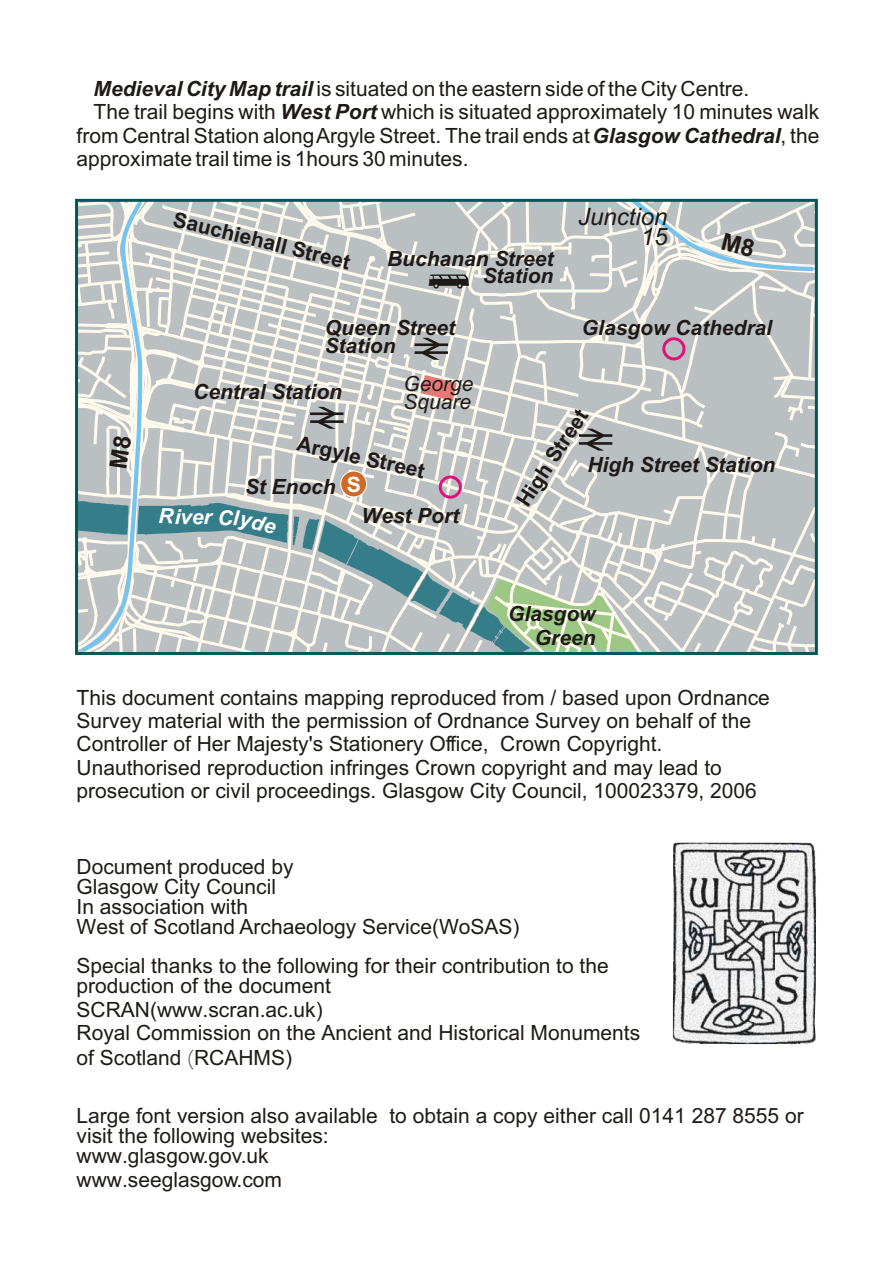
<style>
.page{position:relative;width:894px;height:1263px;background:#fff}
.page>*{position:absolute;margin:0;border:0;box-sizing:border-box;transform-origin:0 0}
.t1{font:italic 24px/20.1px "Arial";color:#1f1a17;text-align:right}
.t2{font:21px/20px "Arial";color:#1f1a17}
.t3{font:italic 700 21px/17.5px "Arial";color:#1f1a17;text-align:right}
.t4{font:700 21px "Arial";color:#1f1a17}
.t5{font:italic 21px/17.5px "Arial";color:#1f1a17}
.t6{font:italic 700 21px "Arial";color:#fff}
.s1{font-weight:700;font-style:italic}
.s2{font-style:normal;font-size:21.3px;color:#fff}
.s3{font-family:"Schneidler Lt BT";color:#4a423d}
</style>
<div class="page">
<img style="left:673px;top:843px;width:143px;height:201px">
<svg style="left:75px;top:198px;width:743px;height:457px;background:#bfc7c6"></svg>
<p class="t2" style="left:94px;top:80px;width:657px"><span class="s1">Medieval City Map trail</span> is situated on the eastern side of the City Centre.</p>
<p class="t2" style="left:94px;top:104px;width:727px">The trail begins with <span class="s1">West Port</span> which is situated approximately 10 minutes walk</p>
<p class="t2" style="left:77px;top:127px;width:744px">from Central Station along Argyle Street. The trail ends at <span class="s1">Glasgow Cathedral</span>, the</p>
<p class="t2" style="left:77px;top:151px;width:394px">approximate trail time is 1hours 30 minutes.</p>
<p class="t4" style="left:176px;top:211px;width:183px;rotate:14deg">Sauchiehall Street</p>
<p class="t3" style="left:387px;top:251px;width:168px">Buchanan Street<br>Station</p>
<p class="t3" style="left:325px;top:321px;width:132px;text-align:left">Queen Street<br>Station</p>
<p class="t1" style="left:578px;top:209px;width:91px">Junction<br>15</p>
<p class="t3" style="left:582px;top:321px;width:192px">Glasgow Cathedral</p>
<p class="t3" style="left:193px;top:385px;width:150px">Central Station</p>
<p class="t5" style="left:403px;top:377px;width:72px">George<br>Square</p>
<p class="t6" style="left:159px;top:508px;width:76px;rotate:2deg">River C</p>
<p class="t4" style="left:299px;top:436px;width:132px;rotate:12deg">Argyle Street</p>
<p class="t3" style="left:245px;top:480px;width:117px">St Enoch <span class="s2">S</span></p>
<p class="t3" style="left:362px;top:509px;width:99px">West Port</p>
<p class="t4" style="left:515px;top:500px;width:113px;rotate:-57deg">High Street</p>
<p class="t3" style="left:587px;top:458px;width:190px">High Street Station</p>
<p class="t3" style="left:508px;top:604px;width:89px;line-height:23.4px">Glasgow<br>Green</p>
<p class="t2" style="left:77px;top:687px;width:695px;line-height:23.4px">This document contains mapping reproduced from / based upon Ordnance Survey material with the permission of Ordnance Survey on behalf of the Controller of Her Majesty's Stationery Office, Crown Copyright.<br>Unauthorised reproduction infringes Crown copyright and may lead to prosecution or civil proceedings. Glasgow City Council, 100023379, 2006</p>
<p class="t2" style="left:77px;top:858px;width:445px">Document produced by<br>Glasgow City Council<br>In association with<br>West of Scotland Archaeology Service(WoSAS)</p>
<p class="t2" style="left:77px;top:958px;width:534px">Special thanks to the following for their contribution to the production of the document</p>
<p class="t2" style="left:77px;top:1001px;width:248px">SCRAN(www.scran.ac.uk)</p>
<p class="t2" style="left:77px;top:1050px;width:217px">of Scotland <span class="s3">(</span>RCAHMS)</p>
<p class="t2" style="left:77px;top:1025px;width:565px">Royal Commission on the Ancient and Historical Monuments</p>
<p class="t2" style="left:77px;top:1108px;width:729px">Large font version also available to obtain a copy either call 0141 287 8555 or visit the following websites:<br>www.glasgow.gov.uk</p>
<p class="t2" style="left:77px;top:1171px;width:207px">www.seeglasgow.com</p>
</div>
